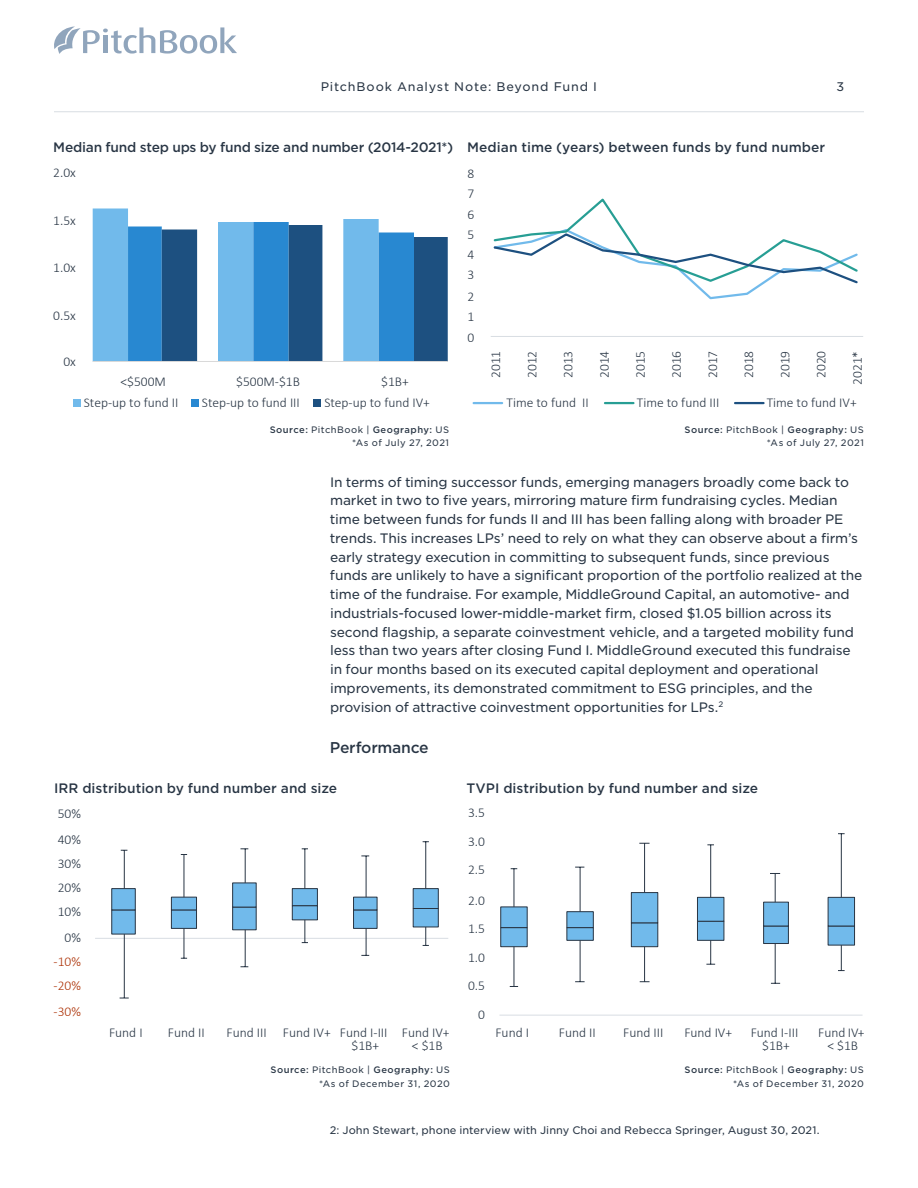
<style>
.page{position:relative;width:918px;height:1188px;background:#fff}
.page>*{position:absolute;margin:0;border:0;box-sizing:border-box;transform-origin:0 0}
.t1{font:500 15px "Gotham S Sm";letter-spacing:-.02em;color:#283544}
.t2{font:300 13.5px/13.5px "Calibri";color:#283544;text-align:center}
.t3{font:300 13.5px "Calibri";color:#ad3308}
.t4{font:13.2px/18.8px "Gotham S Sm";letter-spacing:-.015em;color:#283544}
.t5{font:500 13.2px "Gotham S Sm";color:#283544}
.t6{font:500 13.2px "Gotham S Sm";letter-spacing:-.02em;color:#283544}
.t7{font:12px "Gotham S Sm";letter-spacing:.07em;color:#283544}
.t8{font:10.5px "Gotham S Sm";letter-spacing:.005em;color:#283544}
.Fine_print{font:500 9px "Gotham S Sm";letter-spacing:.05em;color:#283544}
.Fine_print-2{font:9px "Gotham S Sm";letter-spacing:.05em;color:#283544}
.s1{font-weight:400}
</style>
<div class="page">
<div style="left:73px;top:399px;width:8px;height:8px;background:#71baeb"></div>
<div style="left:191px;top:399px;width:8px;height:8px;background:#2888d1"></div>
<div style="left:313px;top:399px;width:8px;height:8px;background:#1d5080"></div>
<svg style="left:93px;top:209px;width:286px;height:152px;fill:#71baeb"></svg>
<svg style="left:128px;top:222px;width:320px;height:139px"></svg>
<hr style="left:93px;top:361px;width:355px;height:1px;background:#d9d9d9">
<hr style="left:491px;top:336px;width:372px;height:1px;background:#d8dde3">
<svg style="left:493px;top:198px;width:365px;height:102px"></svg>
<hr style="left:474px;top:402px;width:28px;height:2px;background:#71baeb">
<hr style="left:605px;top:402px;width:28px;height:2px;background:#279e94">
<hr style="left:735px;top:402px;width:29px;height:2px;background:#1d5080">
<hr style="left:425px;top:842px;width:1px;height:47px;background:#283544">
<hr style="left:95px;top:938px;width:353px;height:1px;background:#d8dde3">
<hr style="left:124px;top:934px;width:1px;height:64px;background:#283544">
<hr style="left:245px;top:930px;width:1px;height:37px;background:#283544">
<hr style="left:124px;top:850px;width:1px;height:39px;background:#283544">
<hr style="left:184px;top:855px;width:1px;height:42px;background:#283544">
<hr style="left:245px;top:849px;width:1px;height:34px;background:#283544">
<hr style="left:304px;top:849px;width:1px;height:40px;background:#283544">
<hr style="left:366px;top:856px;width:1px;height:41px;background:#283544">
<svg style="left:111px;top:882px;width:328px;height:77px"></svg>
<hr style="left:514px;top:947px;width:1px;height:39px;background:#283544">
<hr style="left:580px;top:940px;width:1px;height:42px;background:#283544">
<hr style="left:644px;top:947px;width:1px;height:35px;background:#283544">
<hr style="left:775px;top:944px;width:1px;height:39px;background:#283544">
<hr style="left:644px;top:843px;width:1px;height:50px;background:#283544">
<hr style="left:710px;top:845px;width:1px;height:52px;background:#283544">
<svg style="left:500px;top:867px;width:355px;height:104px"></svg>
<hr style="left:841px;top:834px;width:1px;height:63px;background:#283544">
<hr style="left:499px;top:1015px;width:364px;height:1px;background:#d8dde3">
<svg style="left:54px;top:26px;width:183px;height:28px"></svg>
<hr style="left:54px;top:111px;width:810px;height:1px;background:#d8dde3">
<p class="t7" style="left:321px;top:78px;width:278px">PitchBook Analyst Note: Beyond Fund I</p>
<p class="t7" style="left:837px;top:78px;width:9px">3</p>
<p class="t6" style="left:53px;top:139px;width:402px">Median fund step ups by fund size and number (2014-2021*)</p>
<p class="t5" style="left:467px;top:139px;width:360px">Median time (years) between funds by fund number</p>
<p class="t2" style="left:53px;top:166px;width:24px">2.0x</p>
<p class="t2" style="left:53px;top:214px;width:24px">1.5x</p>
<p class="t2" style="left:53px;top:260px;width:24px">1.0x</p>
<p class="t2" style="left:53px;top:308px;width:24px">0.5x</p>
<p class="t2" style="left:63px;top:355px;width:14px">0x</p>
<p class="t2" style="left:467px;top:167px;width:8px">8</p>
<p class="t2" style="left:467px;top:187px;width:8px">7</p>
<p class="t2" style="left:467px;top:207px;width:8px">6</p>
<p class="t2" style="left:467px;top:227px;width:8px">5</p>
<p class="t2" style="left:467px;top:248px;width:8px">4</p>
<p class="t2" style="left:467px;top:268px;width:8px">3</p>
<p class="t2" style="left:467px;top:290px;width:8px">2</p>
<p class="t2" style="left:467px;top:310px;width:8px">1</p>
<p class="t2" style="left:121px;top:374px;width:47px">&lt;$500M</p>
<p class="t2" style="left:236px;top:374px;width:65px">$500M-$1B</p>
<p class="t2" style="left:381px;top:374px;width:29px">$1B+</p>
<p class="t2" style="left:84px;top:395px;width:96px">Step-up to fund II</p>
<p class="t2" style="left:202px;top:395px;width:99px">Step-up to fund III</p>
<p class="t2" style="left:324px;top:395px;width:107px">Step-up to fund IV+</p>
<p class="t2" style="left:467px;top:330px;width:8px">0</p>
<p class="t2" style="left:489px;top:378px;width:29px;rotate:-90deg">2011</p>
<p class="t2" style="left:525px;top:378px;width:29px;rotate:-90deg">2012</p>
<p class="t2" style="left:561px;top:378px;width:29px;rotate:-90deg">2013</p>
<p class="t2" style="left:597px;top:378px;width:29px;rotate:-90deg">2014</p>
<p class="t2" style="left:633px;top:378px;width:29px;rotate:-90deg">2015</p>
<p class="t2" style="left:670px;top:378px;width:29px;rotate:-90deg">2016</p>
<p class="t2" style="left:706px;top:378px;width:29px;rotate:-90deg">2017</p>
<p class="t2" style="left:742px;top:378px;width:29px;rotate:-90deg">2018</p>
<p class="t2" style="left:778px;top:378px;width:29px;rotate:-90deg">2019</p>
<p class="t2" style="left:814px;top:378px;width:29px;rotate:-90deg">2020</p>
<p class="t2" style="left:850px;top:385px;width:36px;rotate:-90deg">2021*</p>
<p class="t2" style="left:507px;top:395px;width:84px">Time to fund II</p>
<p class="t2" style="left:637px;top:395px;width:84px">Time to fund III</p>
<p class="t2" style="left:767px;top:395px;width:92px">Time to fund IV+</p>
<p class="Fine_print" style="left:270px;top:423px;width:181px">Source: <span class="s1">PitchBook |</span> Geography: <span class="s1">US</span></p>
<p class="Fine_print-2" style="left:352px;top:437px;width:99px">*As of July 27, 2021</p>
<p class="t4" style="left:330px;top:472px;width:534px">In terms of timing successor funds, emerging managers broadly come back to market in two to five years, mirroring mature firm fundraising cycles. Median time between funds for funds II and III has been falling along with broader PE trends. This increases LPs’ need to rely on what they can observe about a firm’s early strategy execution in committing to subsequent funds, since previous funds are unlikely to have a significant proportion of the portfolio realized at the time of the fundraise. For example, MiddleGround Capital, an automotive- and industrials-focused lower-middle-market firm, closed $1.05 billion across its second flagship, a separate coinvestment vehicle, and a targeted mobility fund less than two years after closing Fund I. MiddleGround executed this fundraise in four months based on its executed capital deployment and operational improvements, its demonstrated commitment to ESG principles, and the provision of attractive coinvestment opportunities for LPs.<sup>2</sup></p>
<p class="Fine_print" style="left:685px;top:423px;width:181px">Source: <span class="s1">PitchBook |</span> Geography: <span class="s1">US</span></p>
<p class="Fine_print-2" style="left:767px;top:437px;width:99px">*As of July 27, 2021</p>
<p class="t1" style="left:330px;top:737px;width:100px">Performance</p>
<p class="t5" style="left:54px;top:779px;width:285px">IRR distribution by fund number and size</p>
<p class="t5" style="left:466px;top:779px;width:293px">TVPI distribution by fund number and size</p>
<p class="t2" style="left:58px;top:807px;width:25px">50%</p>
<p class="t2" style="left:58px;top:832px;width:25px">40%</p>
<p class="t2" style="left:58px;top:857px;width:25px">30%</p>
<p class="t2" style="left:58px;top:881px;width:25px">20%</p>
<p class="t2" style="left:58px;top:905px;width:25px">10%</p>
<p class="t2" style="left:65px;top:931px;width:18px">0%</p>
<p class="t3" style="left:54px;top:953px;width:29px">-10%</p>
<p class="t3" style="left:54px;top:977px;width:29px">-20%</p>
<p class="t3" style="left:54px;top:1003px;width:29px">-30%</p>
<p class="t2" style="left:468px;top:806px;width:18px">3.5</p>
<p class="t2" style="left:468px;top:834px;width:18px">3.0</p>
<p class="t2" style="left:468px;top:863px;width:18px">2.5</p>
<p class="t2" style="left:468px;top:893px;width:18px">2.0</p>
<p class="t2" style="left:468px;top:922px;width:18px">1.5</p>
<p class="t2" style="left:468px;top:950px;width:18px">1.0</p>
<p class="t2" style="left:468px;top:979px;width:18px">0.5</p>
<p class="t2" style="left:109px;top:1025px;width:35px">Fund I</p>
<p class="t2" style="left:168px;top:1025px;width:38px">Fund II</p>
<p class="t2" style="left:351px;top:1025px;width:38px;text-align:left;text-indent:-125px">Fund III Fund IV+ Fund I-III $1B+</p>
<p class="t2" style="left:402px;top:1025px;width:49px">Fund IV+ &lt; $1B</p>
<p class="t2" style="left:478px;top:1008px;width:8px">0</p>
<p class="t2" style="left:495px;top:1025px;width:35px">Fund I</p>
<p class="t2" style="left:559px;top:1025px;width:38px">Fund II</p>
<p class="t2" style="left:623px;top:1025px;width:42px">Fund III</p>
<p class="t2" style="left:684px;top:1025px;width:49px">Fund IV+</p>
<p class="t2" style="left:751px;top:1025px;width:49px">Fund I-III $1B+</p>
<p class="t2" style="left:818px;top:1025px;width:48px">Fund IV+ &lt; $1B</p>
<p class="Fine_print" style="left:271px;top:1064px;width:181px">Source: <span class="s1">PitchBook |</span> Geography: <span class="s1">US</span></p>
<p class="Fine_print-2" style="left:319px;top:1077px;width:132px">*As of December 31, 2020</p>
<p class="Fine_print" style="left:685px;top:1064px;width:181px">Source: <span class="s1">PitchBook |</span> Geography: <span class="s1">US</span></p>
<p class="Fine_print-2" style="left:733px;top:1077px;width:132px">*As of December 31, 2020</p>
<p class="t8" style="left:330px;top:1123px;width:491px">2: John Stewart, phone interview with Jinny Choi and Rebecca Springer, August 30, 2021.</p>
</div>
